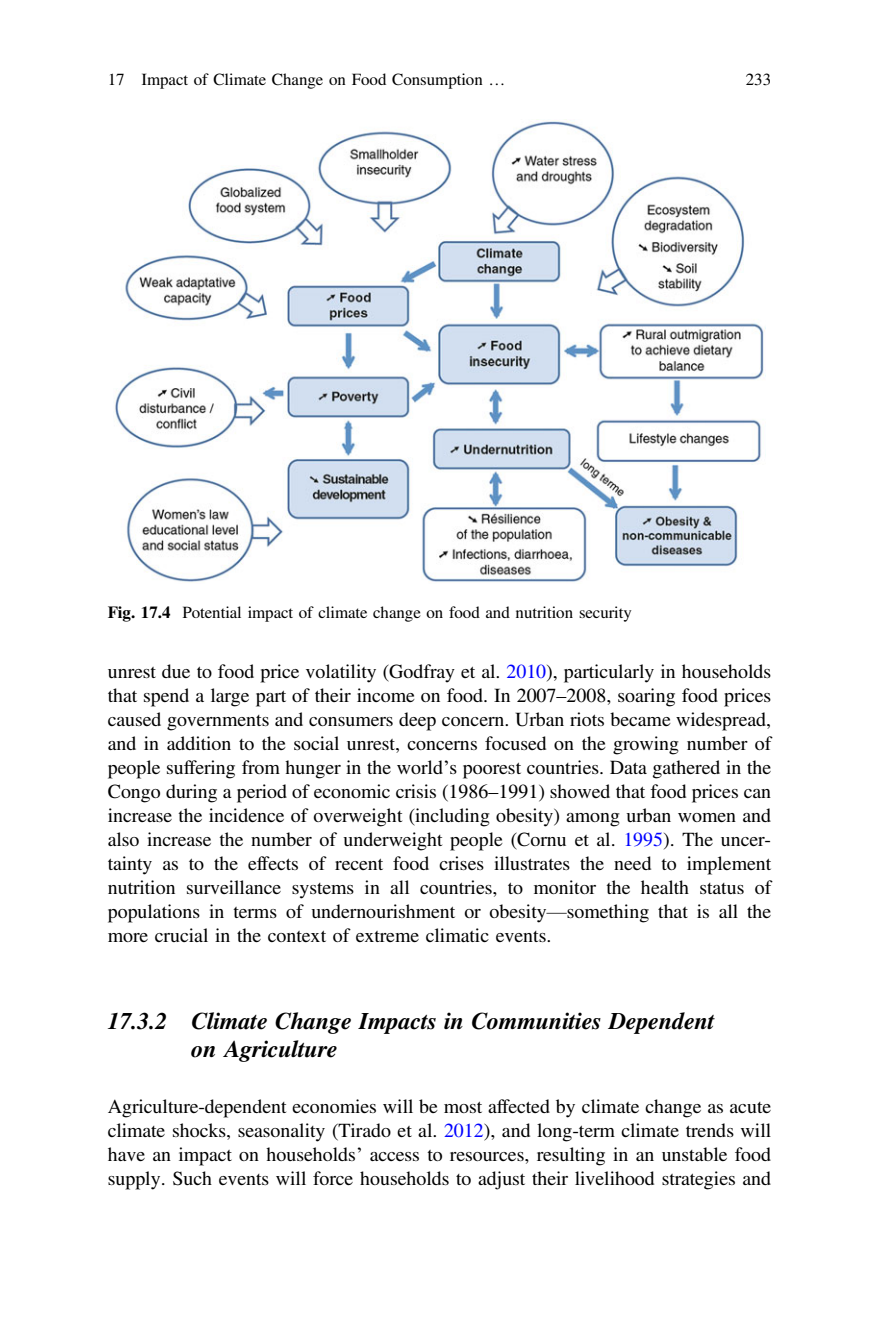
<style>
.page{position:relative;width:879px;height:1333px;background:#fff}
.page>*{position:absolute;margin:0;border:0;box-sizing:border-box;transform-origin:0 0}
.t1{font:24px/28px "Yxvtns Yyfmbh Lwcbnc Adv TT8 fc 4438 a.BI";color:#000}
.t2{font:20px/24px "Fpjxrg Dfklsp Dpfmbd Adv TT5 ada 87 cc";color:#000;text-align:justify}
.t3{font:17px "Fpjxrg Dfklsp Dpfmbd Adv TT5 ada 87 cc";color:#000}
.s1{font-family:"Hvbksr Xnjsvb Jkgyvm Adv TT3713 a 231"}
.s2{font-family:"Qsmsgs Bwlbgd Bxlscg Adv T Teeee 58 d 9.B"}
.s3{color:#00f}
.s4{font-family:"Dwmtlt Wlbrhv Vyrwjy Adv TT5 ada 87 cc"}
</style>
<div class="page">
<img style="left:114px;top:119px;width:651px;height:463px">
<p class="t3" style="left:108px;top:73px;width:399px">17 Impact of Climate Change on Food Consumption <span class="s1">…</span></p>
<p class="t3" style="left:746px;top:73px;width:27px">233</p>
<p class="t3" style="left:108px;top:606px;width:525px"><span class="s2">Fig. 17.4</span> Potential impact of climate change on food and nutrition security</p>
<p class="t2" style="left:108px;top:661px;width:665px">unrest due to food price volatility (Godfray et al. <span class="s3">2010</span>), particularly in households that spend a large part of their income on food. In 2007<span class="s4">–</span>2008, soaring food prices caused governments and consumers deep concern. Urban riots became widespread, and in addition to the social unrest, concerns focused on the growing number of people suffering from hunger in the world<span class="s1">’</span>s poorest countries. Data gathered in the Congo during a period of economic crisis (1986<span class="s4">–</span>1991) showed that food prices can increase the incidence of overweight (including obesity) among urban women and also increase the number of underweight people (Cornu et al. <span class="s3">1995</span>). The uncer&shy;tainty as to the effects of recent food crises illustrates the need to implement nutrition surveillance systems in all countries, to monitor the health status of populations in terms of undernourishment or obesity<span class="s1">—</span>something that is all the more crucial in the context of extreme climatic events.</p>
<p class="t1" style="left:191px;top:1009px;width:524px;text-indent:-84px">17.3.2 Climate Change Impacts in Communities Dependent on Agriculture</p>
<p class="t2" style="left:108px;top:1096px;width:665px">Agriculture-dependent economies will be most affected by climate change as acute climate shocks, seasonality (Tirado et al. <span class="s3">2012</span>), and long-term climate trends will have an impact on households<span class="s1">’</span> access to resources, resulting in an unstable food supply. Such events will force households to adjust their livelihood strategies and</p>
</div>
